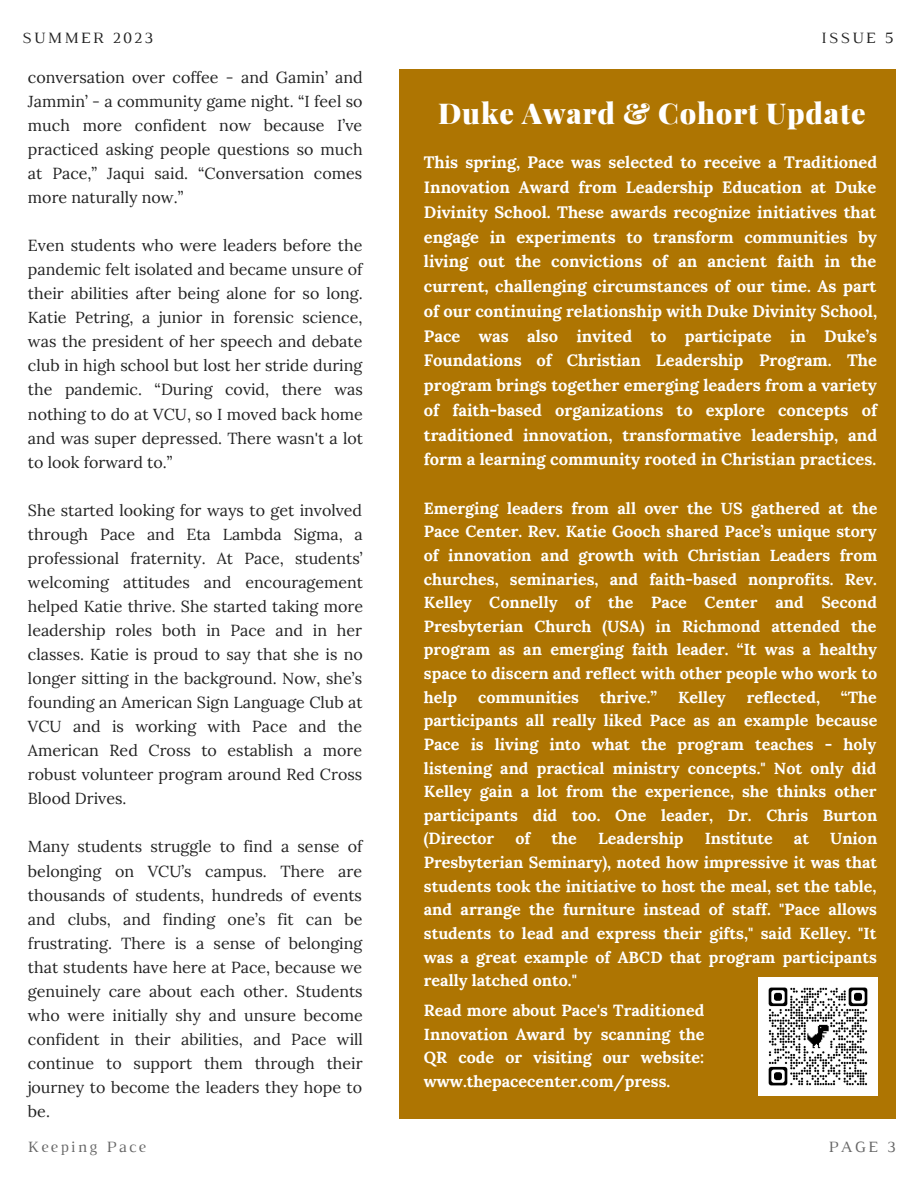
<style>
.page{position:relative;width:918px;height:1188px;background:#fff}
.page>*{position:absolute;margin:0;border:0;box-sizing:border-box;transform-origin:0 0}
.t1{font:900 28.8px "Playfair Display";letter-spacing:.03em;color:#fff}
.t2{font:700 16.5px/24.8px "Lora";color:#fff;text-align:justify}
.t3{font:16.05px/24px "Lora";color:#222;text-align:justify}
.t4{font:700 16.05px/23.7px "Lora";color:#fff;text-align:justify}
.t5{font:16.05px "Luthier";letter-spacing:.14em;color:#666}
.t6{font:16.05px "Luthier";letter-spacing:.14em;color:#222}
</style>
<div class="page">
<div style="left:400px;top:69px;width:496px;height:1049px;background:#ae7502"></div>
<img style="left:759px;top:977px;width:118px;height:119px">
<p class="t6" style="left:22px;top:32px;width:132px">SUMMER 2023</p>
<p class="t6" style="left:821px;top:32px;width:74px">ISSUE 5</p>
<p class="t3" style="left:28px;top:65px;width:336px">conversation over coffee - and Gamin’ and Jammin’ - a community game night. “I feel so much more confident now because I’ve practiced asking people questions so much at Pace,” Jaqui said. “Conversation comes more naturally now.”</p>
<p class="t3" style="left:28px;top:233px;width:336px">Even students who were leaders before the pandemic felt isolated and became unsure of their abilities after being alone for so long.<br>Katie Petring, a junior in forensic science, was the president of her speech and debate club in high school but lost her stride during the pandemic. “During covid, there was nothing to do at VCU, so I moved back home and was super depressed. There wasn't a lot to look forward to.”</p>
<p class="t3" style="left:28px;top:498px;width:337px">She started looking for ways to get involved through Pace and Eta Lambda Sigma, a professional fraternity. At Pace, students’ welcoming attitudes and encouragement helped Katie thrive. She started taking more leadership roles both in Pace and in her classes. Katie is proud to say that she is no longer sitting in the background. Now, she’s founding an American Sign Language Club at VCU and is working with Pace and the American Red Cross to establish a more robust volunteer program around Red Cross Blood Drives.</p>
<p class="t3" style="left:28px;top:835px;width:336px">Many students struggle to find a sense of belonging on VCU’s campus. There are thousands of students, hundreds of events and clubs, and finding one’s fit can be frustrating. There is a sense of belonging that students have here at Pace, because we genuinely care about each other. Students who were initially shy and unsure become confident in their abilities, and Pace will continue to support them through their journey to become the leaders they hope to be.</p>
<p class="t1" style="left:438px;top:92px;width:429px">Duke Award &amp; Cohort Update</p>
<p class="t2" style="left:424px;top:150px;width:455px">This spring, Pace was selected to receive a Traditioned Innovation Award from Leadership Education at Duke Divinity School. These awards recognize initiatives that engage in experiments to transform communities by living out the convictions of an ancient faith in the current, challenging circumstances of our time. As part of our continuing relationship with Duke Divinity School, Pace was also invited to participate in Duke’s Foundations of Christian Leadership Program. The program brings together emerging leaders from a variety of faith-based organizations to explore concepts of traditioned innovation, transformative leadership, and form a learning community rooted in Christian practices.</p>
<p class="t4" style="left:424px;top:496px;width:455px">Emerging leaders from all over the US gathered at the Pace Center. Rev. Katie Gooch shared Pace’s unique story of innovation and growth with Christian Leaders from churches, seminaries, and faith-based nonprofits. Rev.<br>Kelley Connelly of the Pace Center and Second Presbyterian Church (USA) in Richmond attended the program as an emerging faith leader. “It was a healthy space to discern and reflect with other people who work to help</p>
<p class="t4" style="left:478px;top:685px;width:102px">communities</p>
<p class="t4" style="left:600px;top:685px;width:59px">thrive.”</p>
<p class="t4" style="left:678px;top:685px;width:49px">Kelley</p>
<p class="t4" style="left:747px;top:685px;width:75px">reflected,</p>
<p class="t4" style="left:424px;top:685px;width:455px;text-indent:417px">“The participants all really liked Pace as an example because Pace is living into what the program teaches - holy listening and practical ministry concepts." Not only did Kelley gain a lot from the experience, she thinks other participants did too. One leader, Dr. Chris Burton (Director</p>
<p class="t4" style="left:424px;top:827px;width:455px;text-indent:406px">Union Presbyterian Seminary), noted how impressive it was that students took the initiative to host the meal, set the table, and arrange the furniture instead of staff. "Pace allows students to lead and express their gifts," said Kelley. "It was a great example of ABCD that program participants really latched onto."</p>
<p class="t4" style="left:424px;top:998px;width:282px">Read more about Pace's Traditioned Innovation Award by scanning the QR code or visiting our website: www.thepacecenter.com/press.</p>
<p class="t4" style="left:515px;top:827px;width:17px">of</p>
<p class="t4" style="left:552px;top:827px;width:27px">the</p>
<p class="t4" style="left:598px;top:827px;width:87px">Leadership</p>
<p class="t4" style="left:705px;top:827px;width:70px">Institute</p>
<p class="t4" style="left:794px;top:827px;width:17px">at</p>
<p class="t5" style="left:28px;top:1141px;width:120px">Keeping Pace</p>
<p class="t5" style="left:829px;top:1141px;width:69px">PAGE 3</p>
</div>
